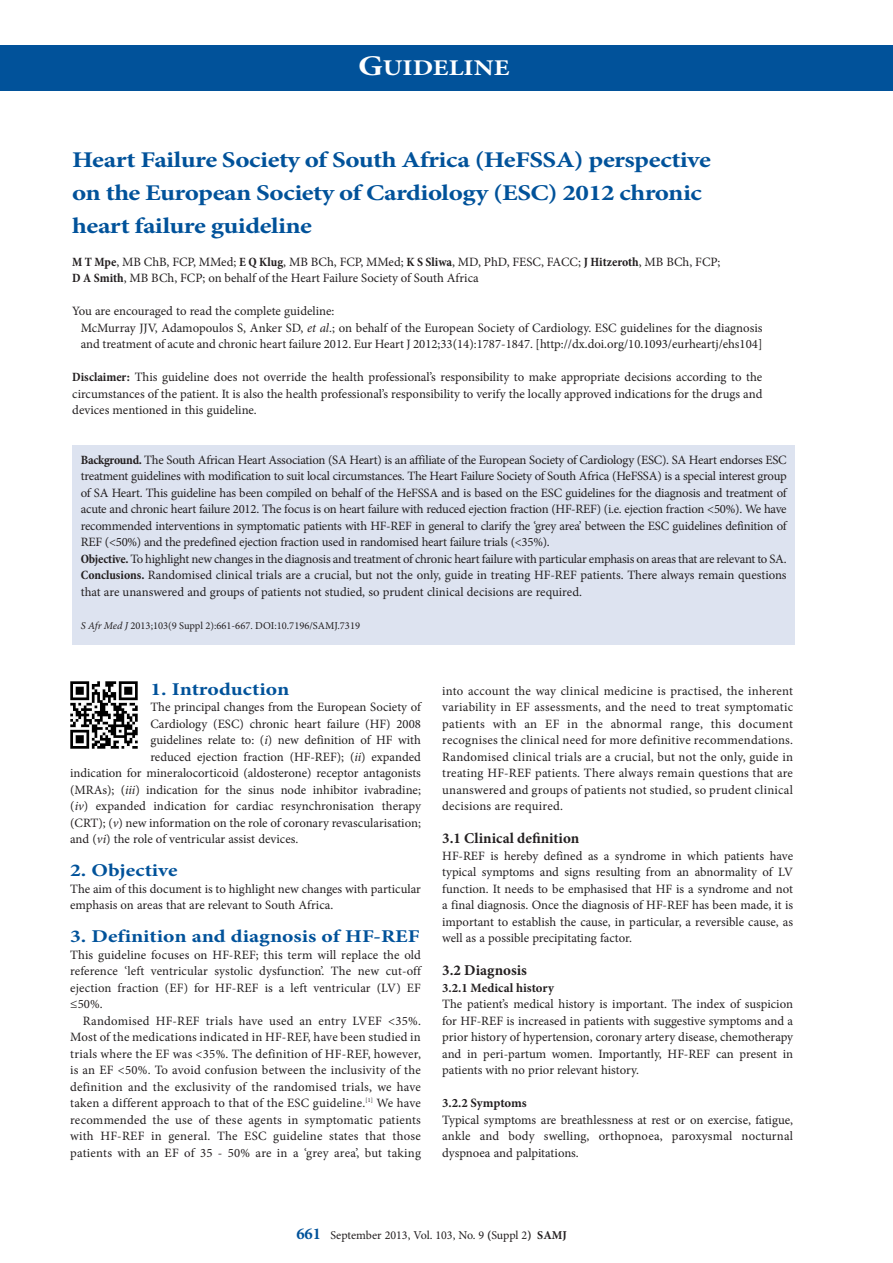
<style>
.page{position:relative;width:893px;height:1263px;background:#fff}
.page>*{position:absolute;margin:0;border:0;box-sizing:border-box;transform-origin:0 0}
.A_HEAD{font:700 22.5px/33px "Minion Pro";letter-spacing:-.02em;color:#01529a;scale:1.2 1}
.t1{font:700 22.5px "Minion Pro";color:#fff;scale:1.2 1}
.B_HEAD{font:700 18px "Minion Pro";color:#01529a;scale:1.2 1}
.C_HEAD{font:700 15px "Minion Pro";color:#231f20}
.BODY_TEXT_1ST_PARAGR{font:12.75px/16.5px "Minion Pro";color:#231f20;text-align:justify}
.BODY_TEXT_INDENT{font:12.75px/16.5px "Minion Pro";letter-spacing:.02em;color:#231f20;text-align:justify}
.AUTHORS_NAME_UNDER_A{font:12.75px/16.5px "Minion Pro";color:#231f20}
.BODY_TEXT_1ST_PARAGR-2{font:12.75px "Minion Pro";letter-spacing:-.025em;color:#231f20}
.D_HEAD{font:700 12.75px "Minion Pro";color:#231f20}
.t2{font:12px "Minion Pro";letter-spacing:-.005em;color:#231f20}
.S_AFR_MED{font:10.5px "Minion Pro";color:#231f20}
.s1{font-size:28.5px}
.s2{font-weight:700;font-stretch:condensed}
.s3{font-style:italic}
.s4{font-weight:700;font-size:16.5px;color:#01529a}
.s5{font-weight:700}
</style>
<div class="page">
<div style="left:0;top:45px;width:893px;height:45px;background:#01529a"></div>
<div style="left:72px;top:446px;width:723px;height:199px;background:#dde3f0"></div>
<img style="left:70px;top:682px;width:67px;height:67px">
<h1 class="t1" style="left:358px;top:52px;width:128px"><span class="s1">G</span>UIDELINE</h1>
<h1 class="A_HEAD" style="left:72px;top:143px;width:534px">Heart Failure Society of South Africa (HeFSSA) perspective on the European Society of Cardiology (ESC) 2012 chronic heart failure guideline</h1>
<p class="AUTHORS_NAME_UNDER_A" style="left:72px;top:253px;width:650px"><span class="s2">M T Mpe</span>, MB ChB, FCP, MMed; <span class="s2">E Q Klug</span>, MB BCh, FCP, MMed; <span class="s2">K S Sliwa</span>, MD, PhD, FESC, FACC; <span class="s2">J Hitzeroth</span>, MB BCh, FCP;<br><span class="s2">D A Smith</span>, MB BCh, FCP; on behalf of the Heart Failure Society of South Africa</p>
<p class="BODY_TEXT_1ST_PARAGR" style="left:72px;top:303px;width:264px">You are encouraged to read the complete guideline:</p>
<p class="BODY_TEXT_1ST_PARAGR" style="left:81px;top:319px;width:683px">McMurray JJV, Adamopoulos S, Anker SD, <span class="s3">et al</span>.; on behalf of the European Society of Cardiology. ESC guidelines for the diagnosis and treatment of acute and chronic heart failure 2012. Eur Heart J 2012;33(14):1787-1847. [http://dx.doi.org/10.1093/eurheartj/ehs104]</p>
<p class="BODY_TEXT_1ST_PARAGR" style="left:72px;top:369px;width:692px"><span class="s2">Disclaimer:</span> This guideline does not override the health professional’s responsibility to make appropriate decisions according to the circumstances of the patient. It is also the health professional’s responsibility to verify the locally approved indications for the drugs and devices mentioned in this guideline.</p>
<p class="BODY_TEXT_1ST_PARAGR" style="left:81px;top:451px;width:707px"><span class="s2">Background.</span> The South African Heart Association (SA Heart) is an affiliate of the European Society of Cardiology (ESC). SA Heart endorses ESC treatment guidelines with modification to suit local circumstances. The Heart Failure Society of South Africa (HeFSSA) is a special interest group of SA Heart. This guideline has been compiled on behalf of the HeFSSA and is based on the ESC guidelines for the diagnosis and treatment of acute and chronic heart failure 2012. The focus is on heart failure with reduced ejection fraction (HF-REF) (i.e. ejection fraction &lt;50%). We have recommended interventions in symptomatic patients with HF-REF in general to clarify the ‘grey area’ between the ESC guidelines definition of REF (&lt;50%) and the predefined ejection fraction used in randomised heart failure trials (&lt;35%).</p>
<p class="BODY_TEXT_1ST_PARAGR-2" style="left:81px;top:550px;width:707px"><span class="s2">Objective.</span> To highlight new changes in the diagnosis and treatment of chronic heart failure with particular emphasis on areas that are relevant to SA.</p>
<p class="BODY_TEXT_1ST_PARAGR" style="left:81px;top:567px;width:707px"><span class="s2">Conclusions.</span> Randomised clinical trials are a crucial, but not the only, guide in treating HF-REF patients. There always remain questions that are unanswered and groups of patients not studied, so prudent clinical decisions are required.</p>
<p class="S_AFR_MED" style="left:81px;top:618px;width:281px"><span class="s3">S Afr Med J</span> 2013;103(9 Suppl 2):661-667. DOI:10.7196/SAMJ.7319</p>
<h2 class="B_HEAD" style="left:150px;top:676px;width:117px">1. Introduction</h2>
<p class="BODY_TEXT_1ST_PARAGR" style="left:150px;top:699px;width:272px">The principal changes from the European Society of</p>
<p class="BODY_TEXT_1ST_PARAGR" style="left:150px;top:715px;width:272px">Cardiology (ESC) chronic heart failure (HF) 2008</p>
<p class="BODY_TEXT_1ST_PARAGR" style="left:150px;top:732px;width:272px">guidelines relate to: (<span class="s3">i</span>) new definition of HF with</p>
<p class="BODY_TEXT_1ST_PARAGR" style="left:150px;top:748px;width:272px">reduced ejection fraction (HF-REF); (<span class="s3">ii</span>) expanded</p>
<p class="BODY_TEXT_1ST_PARAGR" style="left:70px;top:765px;width:352px">indication for mineralocorticoid (aldosterone) receptor antagonists</p>
<p class="BODY_TEXT_1ST_PARAGR" style="left:70px;top:781px;width:352px">(MRAs); (<span class="s3">iii</span>) indication for the sinus node inhibitor ivabradine;</p>
<p class="BODY_TEXT_1ST_PARAGR" style="left:70px;top:798px;width:352px">(<span class="s3">iv</span>) expanded indication for cardiac resynchronisation therapy</p>
<p class="BODY_TEXT_1ST_PARAGR" style="left:70px;top:814px;width:352px">(CRT); (<span class="s3">v</span>) new information on the role of coronary revascularisation;</p>
<p class="BODY_TEXT_1ST_PARAGR" style="left:70px;top:831px;width:230px">and (<span class="s3">vi</span>) the role of ventricular assist devices.</p>
<h2 class="B_HEAD" style="left:70px;top:858px;width:91px">2. Objective</h2>
<p class="BODY_TEXT_1ST_PARAGR" style="left:70px;top:880px;width:352px">The aim of this document is to highlight new changes with particular emphasis on areas that are relevant to South Africa.</p>
<h2 class="B_HEAD" style="left:70px;top:924px;width:293px">3. Definition and diagnosis of HF-REF</h2>
<p class="BODY_TEXT_1ST_PARAGR" style="left:70px;top:946px;width:352px">This guideline focuses on HF-REF; this term will replace the old reference ‘left ventricular systolic dysfunction’. The new cut-off ejection fraction (EF) for HF-REF is a left ventricular (LV) EF ≤50%.</p>
<p class="BODY_TEXT_INDENT" style="left:70px;top:1012px;width:352px;text-indent:13px">Randomised HF-REF trials have used an entry LVEF &lt;35%.<br>Most of the medications indicated in HF-REF, have been studied in trials where the EF was &lt;35%. The definition of HF-REF, however, is an EF &lt;50%. To avoid confusion between the inclusivity of the definition and the exclusivity of the randomised trials, we have taken a different approach to that of the ESC guideline.<sup>[1]</sup> We have recommended the use of these agents in symptomatic patients with HF-REF in general. The ESC guideline states that those patients with an EF of 35 - 50% are in a ‘grey area’, but taking</p>
<p class="BODY_TEXT_INDENT" style="left:442px;top:682px;width:352px">into account the way clinical medicine is practised, the inherent variability in EF assessments, and the need to treat symptomatic patients with an EF in the abnormal range, this document recognises the clinical need for more definitive recommendations.<br>Randomised clinical trials are a crucial, but not the only, guide in treating HF-REF patients. There always remain questions that are unanswered and groups of patients not studied, so prudent clinical decisions are required.</p>
<h3 class="C_HEAD" style="left:442px;top:828px;width:139px">3.1 Clinical definition</h3>
<p class="BODY_TEXT_1ST_PARAGR" style="left:442px;top:847px;width:352px">HF-REF is hereby defined as a syndrome in which patients have typical symptoms and signs resulting from an abnormality of LV function. It needs to be emphasised that HF is a syndrome and not a final diagnosis. Once the diagnosis of HF-REF has been made, it is important to establish the cause, in particular, a reversible cause, as well as a possible precipitating factor.</p>
<h3 class="C_HEAD" style="left:442px;top:960px;width:86px">3.2 Diagnosis</h3>
<h4 class="D_HEAD" style="left:442px;top:979px;width:113px">3.2.1 Medical history</h4>
<p class="BODY_TEXT_1ST_PARAGR" style="left:442px;top:996px;width:352px">The patient’s medical history is important. The index of suspicion for HF-REF is increased in patients with suggestive symptoms and a prior history of hypertension, coronary artery disease, chemotherapy and in peri-partum women. Importantly, HF-REF can present in patients with no prior relevant history.</p>
<h4 class="D_HEAD" style="left:442px;top:1094px;width:86px">3.2.2 Symptoms</h4>
<p class="BODY_TEXT_1ST_PARAGR" style="left:442px;top:1111px;width:352px">Typical symptoms are breathlessness at rest or on exercise, fatigue, ankle and body swelling, orthopnoea, paroxysmal nocturnal dyspnoea and palpitations.</p>
<p class="t2" style="left:296px;top:1227px;width:272px"><span class="s4">661</span> September 2013, Vol. 103, No. 9 <span class="s5">(</span>Suppl 2<span class="s5">) SAMJ</span></p>
</div>
